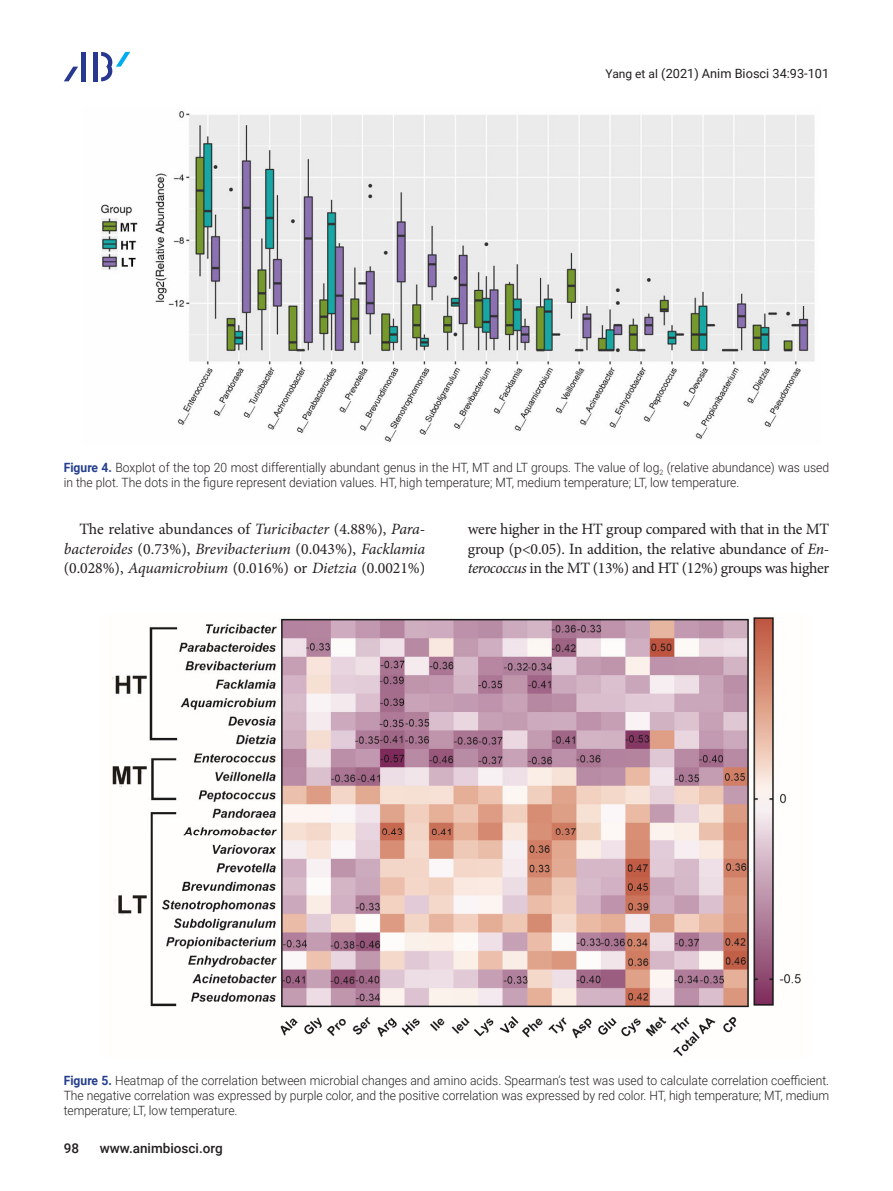
<style>
.page{position:relative;width:893px;height:1191px;background:#fff}
.page>*{position:absolute;margin:0;border:0;box-sizing:border-box;transform-origin:0 0}
.t1{font:18.9px "Times New Roman";color:#000}
.t2{font:18.15px "Times New Roman";color:#000}
.t3{font:18.15px "Calibri";color:#000}
.t4{font:15.9px "Calibri";color:#000}
.본문{font:15.75px/19.5px "Minion Pro";letter-spacing:-.015em;color:#231f20;text-align:justify}
.t5{font:500 13.5px "Roboto";color:#231f20}
.표_그림__제목{font:300 12.75px/15px "Roboto";color:#231f20;scale:.95 1}
.t6{font:12.75px "Roboto";color:#231f20}
.s1{font-size:12px}
.s2{font-weight:700;color:#253f8e}
.s3{font-style:italic}
.s4{font-size:12.6px}
.s5{font-weight:700}
</style>
<div class="page">
<div style="left:93px;top:52px;width:5px;height:29px;background:#283890"></div>
<hr style="left:82px;top:52px;width:4px;height:29px;background:#283890">
<svg style="left:64px;top:67px;width:14px;height:14px"></svg>
<svg style="left:101px;top:52px;width:29px;height:29px"></svg>
<img style="left:101px;top:111px;width:714px;height:331px">
<img style="left:112px;top:617px;width:689px;height:439px">
<p class="t6" style="left:606px;top:65px;width:225px"><span class="s1">Yang et al</span> (2021) Anim Biosci 34:93-101</p>
<p class="표_그림__제목" style="left:64px;top:460px;width:807px"><span class="s2">Figure 4.</span> Boxplot of the top 20 most differentially abundant genus in the HT, MT and LT groups. The value of log<sub>2</sub> (relative abundance) was used in the plot. The dots in the figure represent deviation values. HT, high temperature; MT, medium temperature; LT, low temperature.</p>
<p class="본문" style="left:64px;top:519px;width:363px;text-indent:16px">The relative abundances of <span class="s3">Turicibacter</span> (4.88%), <span class="s3">Para&shy;bacteroides</span> (0.73%), <span class="s3">Brevibacterium</span> (0.043%), <span class="s3">Facklamia </span>(0.028%), <span class="s3">Aquamicrobium</span> (0.016%) or <span class="s3">Dietzia</span> (0.0021%)</p>
<p class="본문" style="left:468px;top:519px;width:363px">were higher in the HT group compared with that in the MT group (p&lt;0.05). In addition, the relative abundance of <span class="s3">En&shy;terococcus</span> in the MT (13%) and HT (12%) groups was higher</p>
<p class="t1" style="left:82px;top:534px;width:739px">The value of log<span class="s4">2</span> (relative abundance) was used in the plot. The dots in the figure represent</p>
<p class="t3" style="left:792px;top:540px;width:20px">27</p>
<p class="표_그림__제목" style="left:64px;top:1072px;width:807px;text-align:justify"><span class="s2">Figure 5.</span> Heatmap of the correlation between microbial changes and amino acids. Spearman’s test was used to calculate correlation coefficient.<br>The negative correlation was expressed by purple color, and the positive correlation was expressed by red color. HT, high temperature; MT, medium temperature; LT, low temperature.</p>
<p class="t2" style="left:101px;top:1082px;width:712px"><span class="s5">Figure 5.</span> Heatmap of the correlation between microbial changes and amino acids. Spearman’s test</p>
<p class="t4" style="left:50px;top:1132px;width:26px">425</p>
<p class="t5" style="left:64px;top:1138px;width:17px">98</p>
<p class="t5" style="left:100px;top:1138px;width:125px">www.animbiosci.org</p>
</div>
